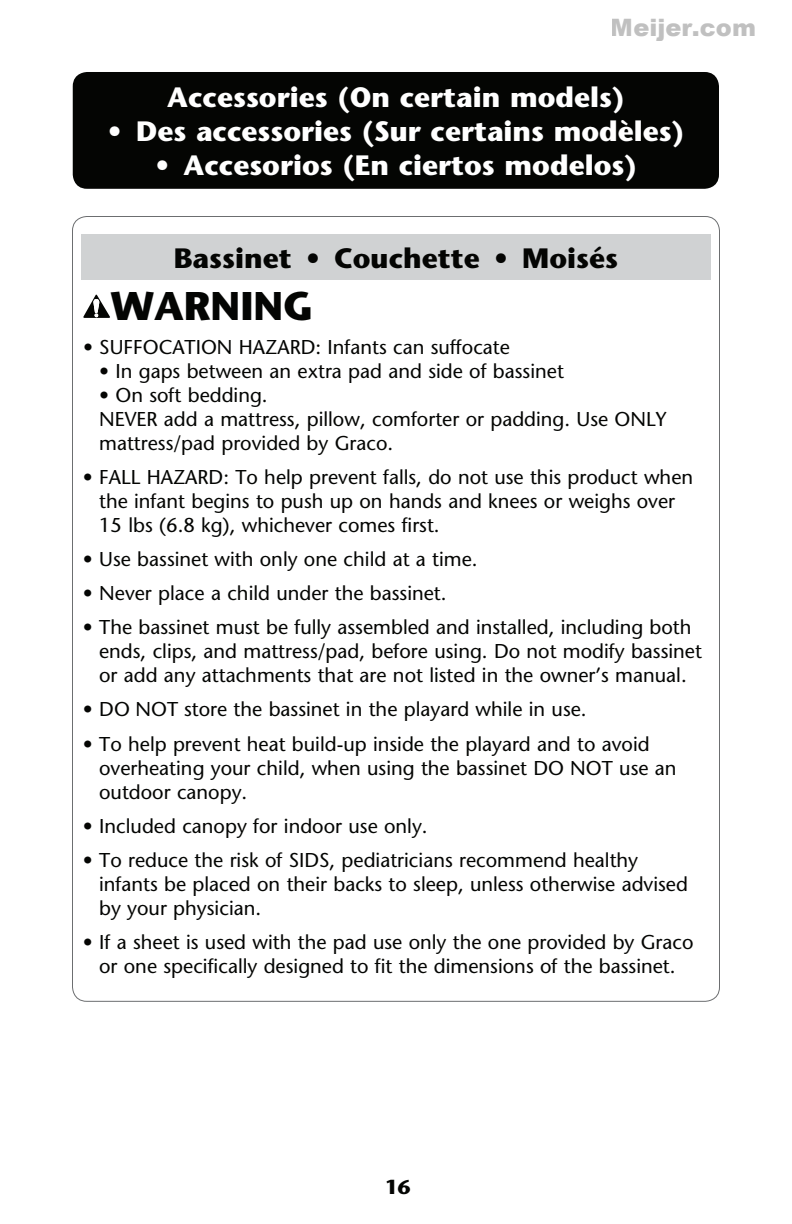
<style>
.page{position:relative;width:792px;height:1224px;background:#fff}
.page>*{position:absolute;margin:0;border:0;box-sizing:border-box;transform-origin:0 0}
.t1{font:700 40px "Stone Sans";color:#040503}
.t2{font:700 28px "Stone Sans";color:#fff}
.t3{font:700 28px "Stone Sans";color:#040503}
.t4{font:900 24px "Arial";color:rgb(0 0 0/.25)}
.t5{font:20px/24px "Stone Sans";color:#040503}
.t6{font:700 20px "Stone Sans";color:#040503}
</style>
<div class="page">
<div style="left:73px;top:72px;width:646px;height:117px;background:#040503;border-radius:14px"></div>
<div style="left:81px;top:234px;width:630px;height:46px;background:#d0d2d3"></div>
<svg style="left:83px;top:295px;width:27px;height:23px"></svg>
<p class="t4" style="left:611px;top:10px;width:147px">Meijer.com</p>
<h2 class="t2" style="left:167px;top:87px;width:459px">Accessories (On certain models)</h2>
<h2 class="t2" style="left:108px;top:120px;width:578px">• Des accessories (Sur certains modèles)</h2>
<h2 class="t2" style="left:155px;top:154px;width:483px">• Accesorios (En ciertos modelos)</h2>
<h2 class="t3" style="left:174px;top:247px;width:446px">Bassinet • Couchette • Moisés</h2>
<h1 class="t1" style="left:110px;top:291px;width:204px">WARNING</h1>
<p class="t5" style="left:83px;top:337px;width:428px">• SUFFOCATION HAZARD: Infants can suffocate</p>
<p class="t5" style="left:99px;top:361px;width:466px">• In gaps between an extra pad and side of bassinet</p>
<p class="t5" style="left:99px;top:385px;width:569px">• On soft bedding.<br>NEVER add a mattress, pillow, comforter or padding. Use ONLY mattress/pad provided by Graco.</p>
<p class="t5" style="left:99px;top:467px;width:596px;text-indent:-16px">• FALL HAZARD: To help prevent falls, do not use this product when the infant begins to push up on hands and knees or weighs over<br>15 lbs (6.8 kg), whichever comes first.</p>
<p class="t5" style="left:83px;top:549px;width:396px">• Use bassinet with only one child at a time.</p>
<p class="t5" style="left:83px;top:583px;width:365px">• Never place a child under the bassinet.</p>
<p class="t5" style="left:99px;top:618px;width:604px;text-indent:-16px">• The bassinet must be fully assembled and installed, including both ends, clips, and mattress/pad, before using. Do not modify bassinet or add any attachments that are not listed in the owner’s manual.</p>
<p class="t5" style="left:83px;top:700px;width:505px">• DO NOT store the bassinet in the playard while in use.</p>
<p class="t5" style="left:99px;top:734px;width:579px;text-indent:-16px">• To help prevent heat build-up inside the playard and to avoid overheating your child, when using the bassinet DO NOT use an outdoor canopy.</p>
<p class="t5" style="left:83px;top:816px;width:346px">• Included canopy for indoor use only.</p>
<p class="t5" style="left:99px;top:850px;width:590px;text-indent:-16px">• To reduce the risk of SIDS, pediatricians recommend healthy infants be placed on their backs to sleep, unless otherwise advised by your physician.</p>
<p class="t5" style="left:83px;top:932px;width:612px;text-align:center">• If a sheet is used with the pad use only the one provided by Graco or one specifically designed to fit the dimensions of the bassinet.</p>
<p class="t6" style="left:385px;top:1180px;width:27px">16</p>
</div>
